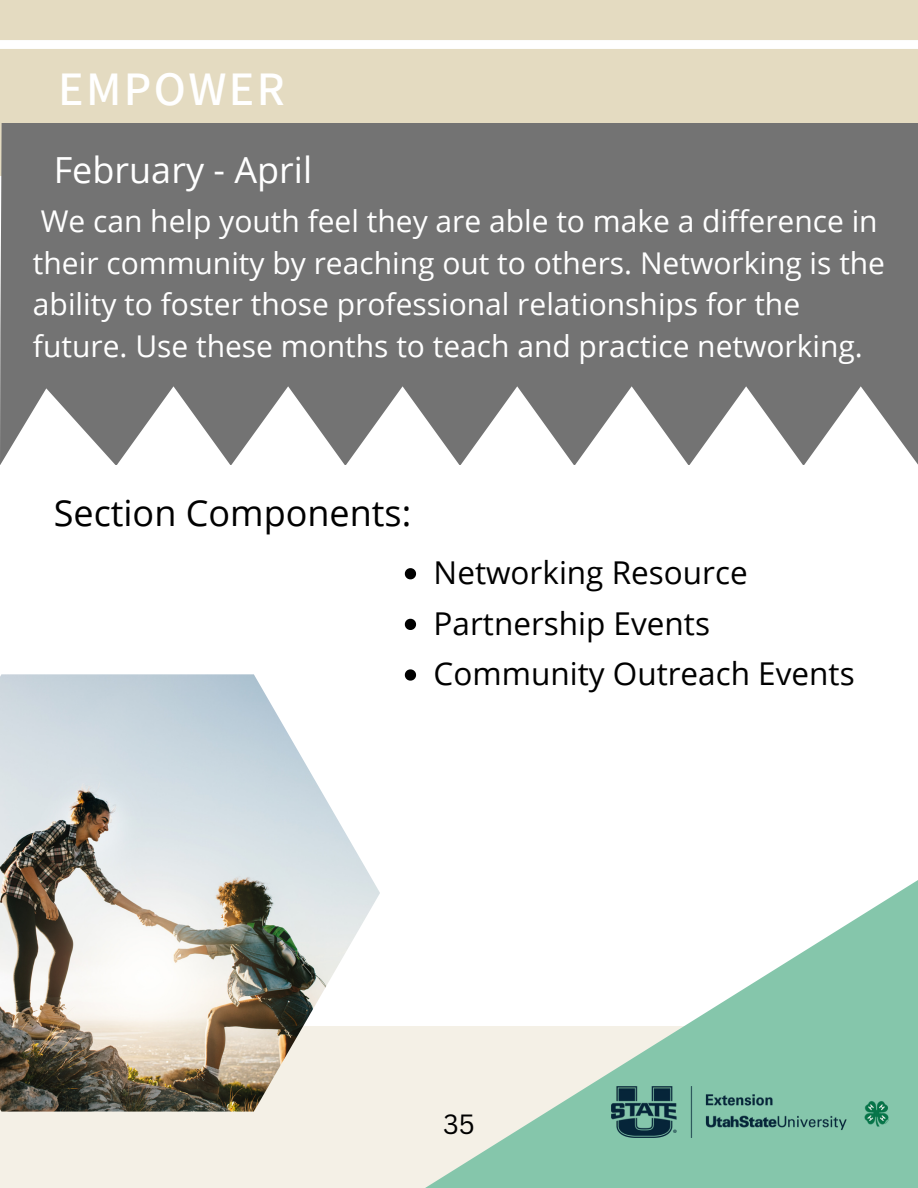
<style>
.page{position:relative;width:918px;height:1188px;background:#fff}
.page>*{position:absolute;margin:0;border:0;box-sizing:border-box;transform-origin:0 0}
.t1{font:600 48px "Assistant";letter-spacing:.05em;color:#fff}
.t2{font:36px "Open Sans";color:#000}
.t3{font:36px "Open Sans";color:#fff}
.t4{font:31.5px/50.7px "Open Sans";color:#000}
.t5{font:30px/41.7px "Open Sans";color:#fff}
.t6{font:27px "Canva Sans";color:#000}
</style>
<div class="page">
<div style="left:0;top:0;width:918px;height:176px;background:#e4dbc1"></div>
<div style="left:0;top:40px;width:918px;height:9px;background:#fff"></div>
<div style="left:0;top:1026px;width:918px;height:162px;background:#f4f0e6"></div>
<svg style="left:425px;top:880px;width:493px;height:308px"></svg>
<img style="left:612px;top:1086px;width:276px;height:51px">
<img style="left:0;top:674px;width:380px;height:438px">
<svg style="left:0;top:123px;width:918px;height:341px;fill:#737373"></svg>
<svg style="left:405px;top:568px;width:11px;height:11px"></svg>
<svg style="left:405px;top:619px;width:11px;height:11px"></svg>
<svg style="left:405px;top:669px;width:11px;height:12px"></svg>
<h1 class="t1" style="left:58px;top:56px;width:228px">EMPOWER</h1>
<p class="t3" style="left:54px;top:145px;width:260px">February - April</p>
<p class="t5" style="left:33px;top:200px;width:854px">We can help youth feel they are able to make a difference in their community by reaching out to others. Networking is the ability to foster those professional relationships for the future. Use these months to teach and practice networking.</p>
<p class="t2" style="left:54px;top:488px;width:359px">Section Components:</p>
<p class="t4" style="left:434px;top:546px;width:423px">Networking Resource<br>Partnership Events<br>Community Outreach Events</p>
<p class="t6" style="left:443px;top:1105px;width:33px">35</p>
</div>
